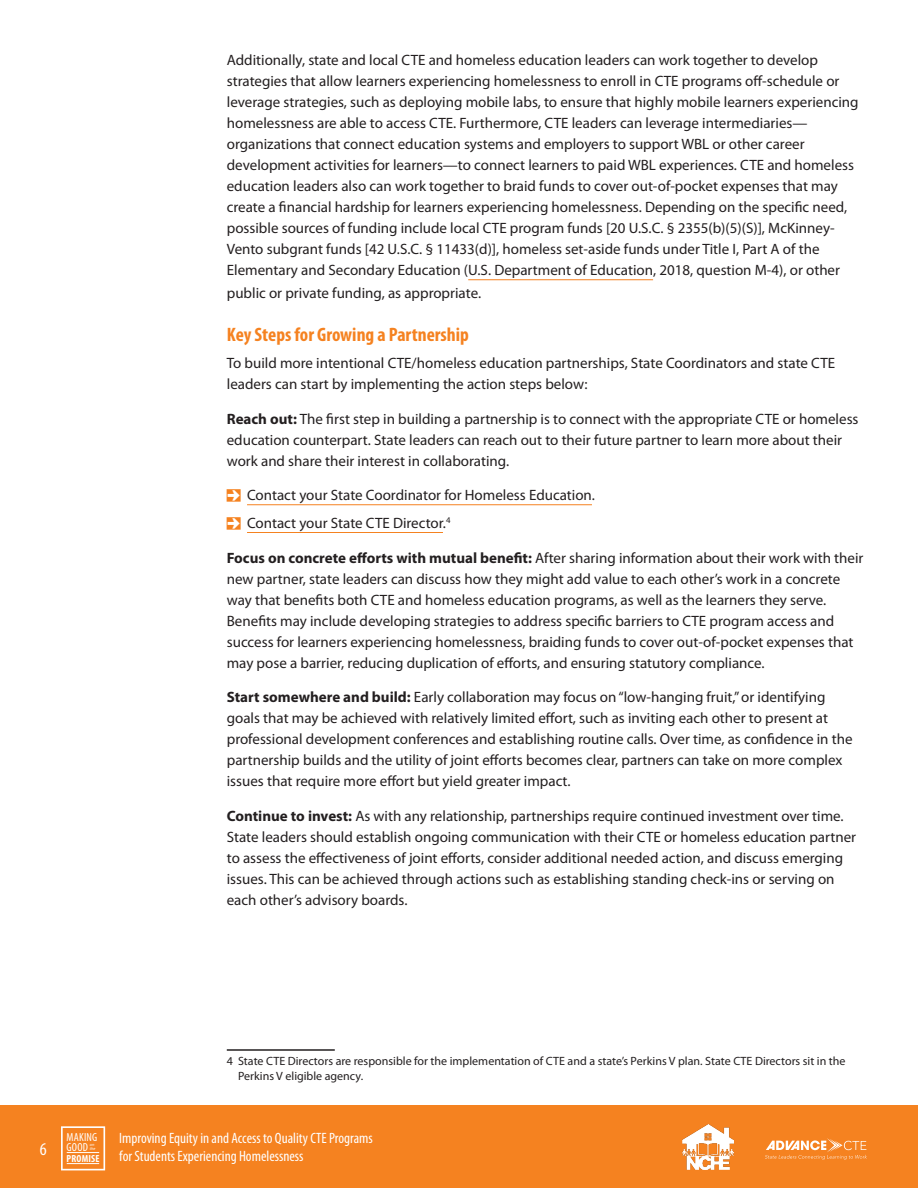
<style>
.page{position:relative;width:918px;height:1188px;background:#fff}
.page>*{position:absolute;margin:0;border:0;box-sizing:border-box;transform-origin:0 0}
.subhead_A{font:700 condensed 19.5px "Myriad Pro";color:#f58220}
.t1{font:condensed 18px "Myriad Pro";color:#fff}
.body{font:15px/21px "Myriad Pro";color:#231f20}
.subhead_A-2{font:15px/21px "Myriad Pro";color:#231f20}
.t2{font:condensed 15px/18px "Myriad Pro";color:#fff}
.Endnote_text{font:12px/15px "Myriad Pro";color:#231f20}
.t3{font:condensed 11.7px/9.6px "Myriad Pro";letter-spacing:.02em;color:#fff}
.t4{font:700 condensed 10.35px "Myriad Pro";letter-spacing:.02em;color:#fff}
.t5{font:italic 4.35px/4.3px "Myriad Pro";color:#fff}
.s1{font-weight:700}
.s2{font-family:"Pointers";color:#f58220}
</style>
<div class="page">
<div style="left:0;top:1106px;width:918px;height:82px;background:#f58220"></div>
<svg style="left:765px;top:1138px;width:102px;height:22px"></svg>
<svg style="left:61px;top:1126px;width:44px;height:44px"></svg>
<img style="left:682px;top:1124px;width:51px;height:45px">
<hr style="left:468px;top:279px;width:185px;height:1px;background:#f58220">
<hr style="left:227px;top:1049px;width:108px;height:2px;background:#231f20">
<hr style="left:247px;top:504px;width:345px;height:1px;background:#f58220">
<hr style="left:247px;top:532px;width:196px;height:1px;background:#f58220">
<p class="body" style="left:227px;top:50px;width:633px">Additionally, state and local CTE and homeless education leaders can work together to develop strategies that allow learners experiencing homelessness to enroll in CTE programs off-schedule or leverage strategies, such as deploying mobile labs, to ensure that highly mobile learners experiencing homelessness are able to access CTE. Furthermore, CTE leaders can leverage intermediaries— organizations that connect education systems and employers to support WBL or other career development activities for learners—to connect learners to paid WBL experiences. CTE and homeless education leaders also can work together to braid funds to cover out-of-pocket expenses that may create a financial hardship for learners experiencing homelessness. Depending on the specific need, possible sources of funding include local CTE program funds [20 U.S.C. § 2355(b)(5)(S)], McKinney-Vento subgrant funds [42 U.S.C. § 11433(d)], homeless set-aside funds under Title I, Part A of the Elementary and Secondary Education (U.S. Department of Education, 2018, question M-4), or other</p>
<p class="body" style="left:227px;top:283px;width:256px">public or private funding, as appropriate.</p>
<p class="subhead_A" style="left:227px;top:323px;width:244px">Key Steps for Growing a Partnership</p>
<p class="subhead_A-2" style="left:227px;top:353px;width:610px">To build more intentional CTE/homeless education partnerships, State Coordinators and state CTE leaders can start by implementing the action steps below:</p>
<p class="body" style="left:227px;top:409px;width:633px"><span class="s1">Reach out:</span> The first step in building a partnership is to connect with the appropriate CTE or homeless education counterpart. State leaders can reach out to their future partner to learn more about their work and share their interest in collaborating.</p>
<p class="body" style="left:227px;top:485px;width:370px"><span class="s2">[</span> Contact your State Coordinator for Homeless Education.</p>
<p class="body" style="left:227px;top:513px;width:225px"><span class="s2">[</span> Contact your State CTE Director.<sup>4</sup></p>
<p class="body" style="left:227px;top:547px;width:638px"><span class="s1">Focus on concrete efforts with mutual benefit:</span> After sharing information about their work with their new partner, state leaders can discuss how they might add value to each other’s work in a concrete way that benefits both CTE and homeless education programs, as well as the learners they serve.<br>Benefits may include developing strategies to address specific barriers to CTE program access and success for learners experiencing homelessness, braiding funds to cover out-of-pocket expenses that may pose a barrier, reducing duplication of efforts, and ensuring statutory compliance.</p>
<p class="body" style="left:227px;top:687px;width:627px"><span class="s1">Start somewhere and build:</span> Early collaboration may focus on “low-hanging fruit,” or identifying goals that may be achieved with relatively limited effort, such as inviting each other to present at professional development conferences and establishing routine calls. Over time, as confidence in the partnership builds and the utility of joint efforts becomes clear, partners can take on more complex issues that require more effort but yield greater impact.</p>
<p class="body" style="left:227px;top:805px;width:631px"><span class="s1">Continue to invest:</span> As with any relationship, partnerships require continued investment over time.<br>State leaders should establish ongoing communication with their CTE or homeless education partner to assess the effectiveness of joint efforts, consider additional needed action, and discuss emerging issues. This can be achieved through actions such as establishing standing check-ins or serving on each other’s advisory boards.</p>
<p class="Endnote_text" style="left:238px;top:1054px;width:609px;text-indent:-11px">4 State CTE Directors are responsible for the implementation of CTE and a state’s Perkins V plan. State CTE Directors sit in the<br>Perkins V eligible agency.</p>
<p class="t1" style="left:40px;top:1139px;width:8px">6</p>
<p class="t3" style="left:67px;top:1132px;width:32px">MAKING<br>GOOD</p>
<p class="t4" style="left:67px;top:1152px;width:35px">PROMISE</p>
<p class="t5" style="left:90px;top:1142px;width:7px">on the</p>
<p class="t2" style="left:119px;top:1130px;width:255px">Improving Equity in and Access to Quality CTE Programs for Students Experiencing Homelessness</p>
</div>
